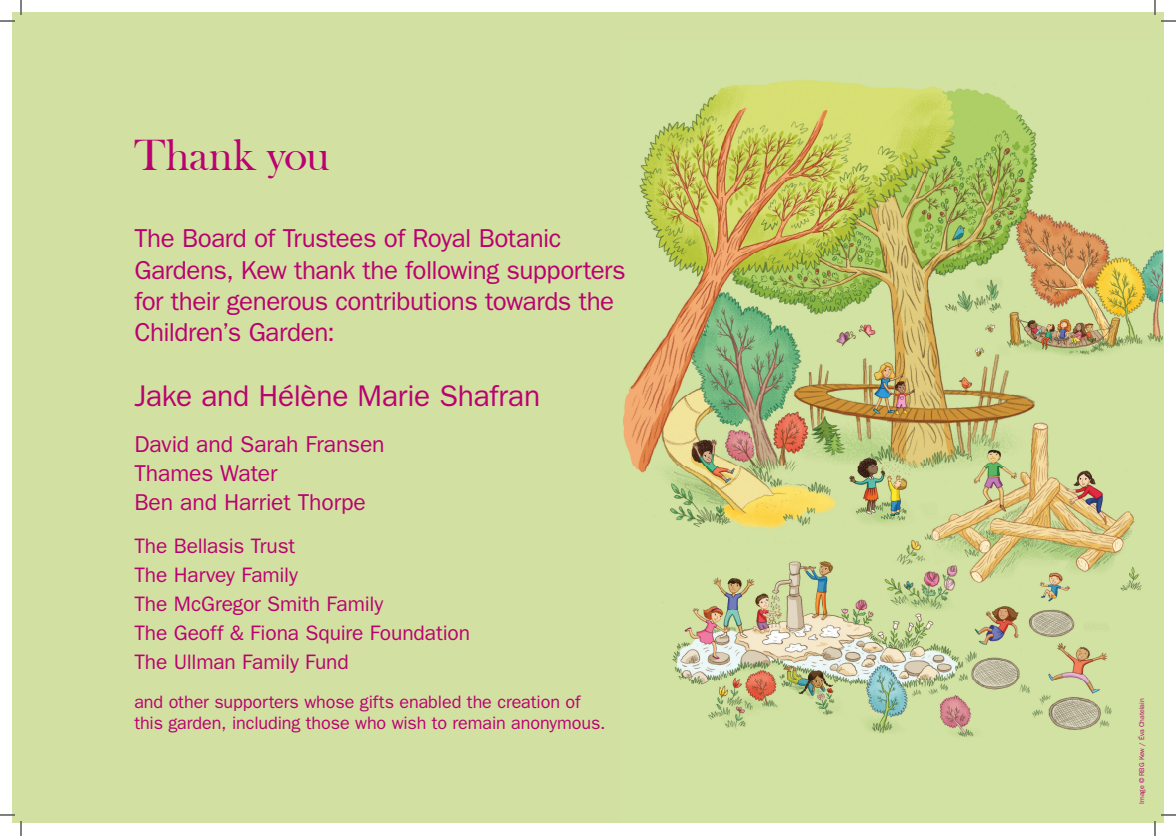
<style>
.page{position:relative;width:1176px;height:836px;background:#fff}
.page>*{position:absolute;margin:0;border:0;box-sizing:border-box;transform-origin:0 0}
.t1{font:45px "Bask Old Face";color:#ba0170}
.t2{font:30px "ITC Franklin Gothic Std";letter-spacing:-.01em;color:#ba0170}
.t3{font:26px/31.2px "ITC Franklin Gothic Std";letter-spacing:-.02em;color:#ba0170}
.t4{font:23px/29px "ITC Franklin Gothic Std";letter-spacing:-.01em;color:#ba0170}
.t5{font:21px/29px "ITC Franklin Gothic Std";letter-spacing:-.005em;color:#ba0170}
.t6{font:18px/21.6px "ITC Franklin Gothic Std";letter-spacing:-.005em;color:#ba0170}
.t7{font:7px "ITC Franklin Gothic Std";color:#ba0170}
</style>
<div class="page">
<div style="left:12px;top:12px;width:1151px;height:811px;background:#d2e1a2"></div>
<img style="left:623px;top:80px;width:540px;height:657px">
<svg style="left:0;top:0;width:22px;height:22px"></svg>
<svg style="left:0;top:814px;width:22px;height:22px"></svg>
<svg style="left:1154px;top:0;width:22px;height:22px"></svg>
<svg style="left:1154px;top:814px;width:22px;height:22px"></svg>
<h1 class="t1" style="left:134px;top:131px;width:196px">Thank you</h1>
<p class="t3" style="left:134px;top:223px;width:493px">The Board of Trustees of Royal Botanic Gardens, Kew thank the following supporters for their generous contributions towards the Children’s Garden:</p>
<p class="t2" style="left:134px;top:378px;width:407px">Jake and Hélène Marie Shafran</p>
<p class="t4" style="left:134px;top:430px;width:252px">David and Sarah Fransen<br>Thames Water<br>Ben and Harriet Thorpe</p>
<p class="t5" style="left:134px;top:532px;width:337px">The Bellasis Trust<br>The Harvey Family<br>The McGregor Smith Family<br>The Geoff &amp; Fiona Squire Foundation<br>The Ullman Family Fund</p>
<p class="t6" style="left:134px;top:691px;width:473px">and other supporters whose gifts enabled the creation of this garden, including those who wish to remain anonymous.</p>
<p class="t7" style="left:1138px;top:804px;width:107px;rotate:-90deg">Image © RBG Kew / Éva Chatelain</p>
</div>
